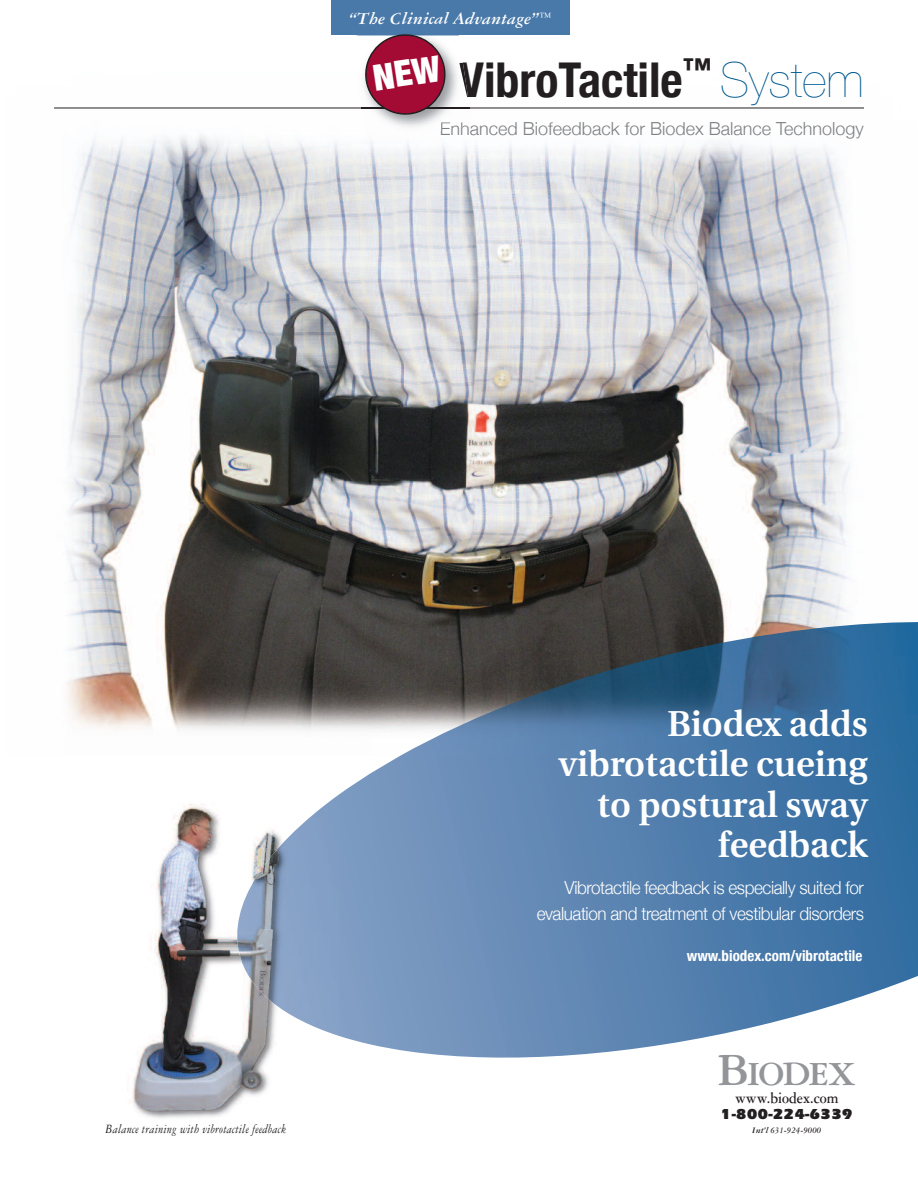
<style>
.page{position:relative;width:918px;height:1188px;background:#fff}
.page>*{position:absolute;margin:0;border:0;box-sizing:border-box;transform-origin:0 0}
.t1{font:700 condensed 48px "Helvetica Neue";color:#231f20}
.t2{font:600 36px/40.5px "Utopia";color:#fff;text-align:right}
.t3{font:700 36px "Garamond Three";letter-spacing:-.05em;color:#939598}
.t4{font:300 18px/25.5px "Helvetica Neue";letter-spacing:-.025em;color:#fff;text-align:right;scale:.95 1}
.t5{font:300 18px "Helvetica Neue";color:#7e8083}
.t6{font:italic 700 18px "Garamond Three";color:#fff}
.t7{font:700 16.5px "Garamond Three";color:#231f20;scale:.85 1}
.t8{font:700 condensed 15px "Helvetica Neue";color:#fff}
.t9{font:900 15px "Itc Eras";color:#231f20}
.t10{font:italic 13.5px "Garamond Three";letter-spacing:.02em;color:#231f20;scale:.85 1}
.t11{font:italic 700 9px "Garamond Three";color:#231f20}
.s1{font-weight:200;font-stretch:normal;color:#005890}
.s2{font-size:48px}
</style>
<div class="page">
<img style="left:54px;top:107px;width:810px;height:623px">
<hr style="left:54px;top:108px;width:810px;height:1px;background:#231f20">
<img style="left:370px;top:756px;width:548px;height:302px">
<img style="left:400px;top:622px;width:518px;height:134px">
<div style="left:331px;top:0;width:238px;height:35px;background:#4979a9"></div>
<img style="left:66px;top:727px;width:304px;height:318px">
<div style="left:339px;top:774px;width:31px;height:270px;background:#7d9bc3"></div>
<img style="left:80px;top:792px;width:259px;height:326px">
<img style="left:237px;top:795px;width:102px;height:241px">
<img style="left:356px;top:35px;width:103px;height:1px">
<img style="left:362px;top:108px;width:110px;height:33px">
<img style="left:352px;top:53px;width:118px;height:55px">
<img style="left:448px;top:108px;width:22px;height:1px">
<img style="left:441px;top:122px;width:28px;height:8px">
<img style="left:435px;top:20px;width:22px;height:4px">
<img style="left:459px;top:62px;width:9px;height:36px">
<svg style="left:362px;top:34px;width:86px;height:84px;background:#aa4763"></svg>
<p class="t6" style="left:349px;top:12px;width:203px">“The Clinical Advantage”<sup>™</sup></p>
<h1 class="t1" style="left:459px;top:51px;width:406px">VibroTactile<sup>™</sup> <span class="s1">System</span></h1>
<p class="t5" style="left:440px;top:118px;width:426px">Enhanced Biofeedback for Biodex Balance Technology</p>
<p class="t10" style="left:105px;top:1124px;width:214px">Balance training with vibrotactile feedback</p>
<h2 class="t2" style="left:559px;top:706px;width:311px">Biodex adds vibrotactile cueing to postural sway feedback</h2>
<p class="t4" style="left:537px;top:875px;width:346px">Vibrotactile feedback is especially suited for evaluation and treatment of vestibular disorders</p>
<p class="t8" style="left:687px;top:947px;width:177px">www.biodex.com/vibrotactile</p>
<h2 class="t3" style="left:718px;top:1062px;width:140px"><span class="s2">B</span>IODEX</h2>
<p class="t7" style="left:735px;top:1093px;width:123px">www.biodex.com</p>
<p class="t9" style="left:721px;top:1109px;width:133px">1-800-224-6339</p>
<p class="t11" style="left:752px;top:1127px;width:71px">Int’l 631-924-9000</p>
</div>
